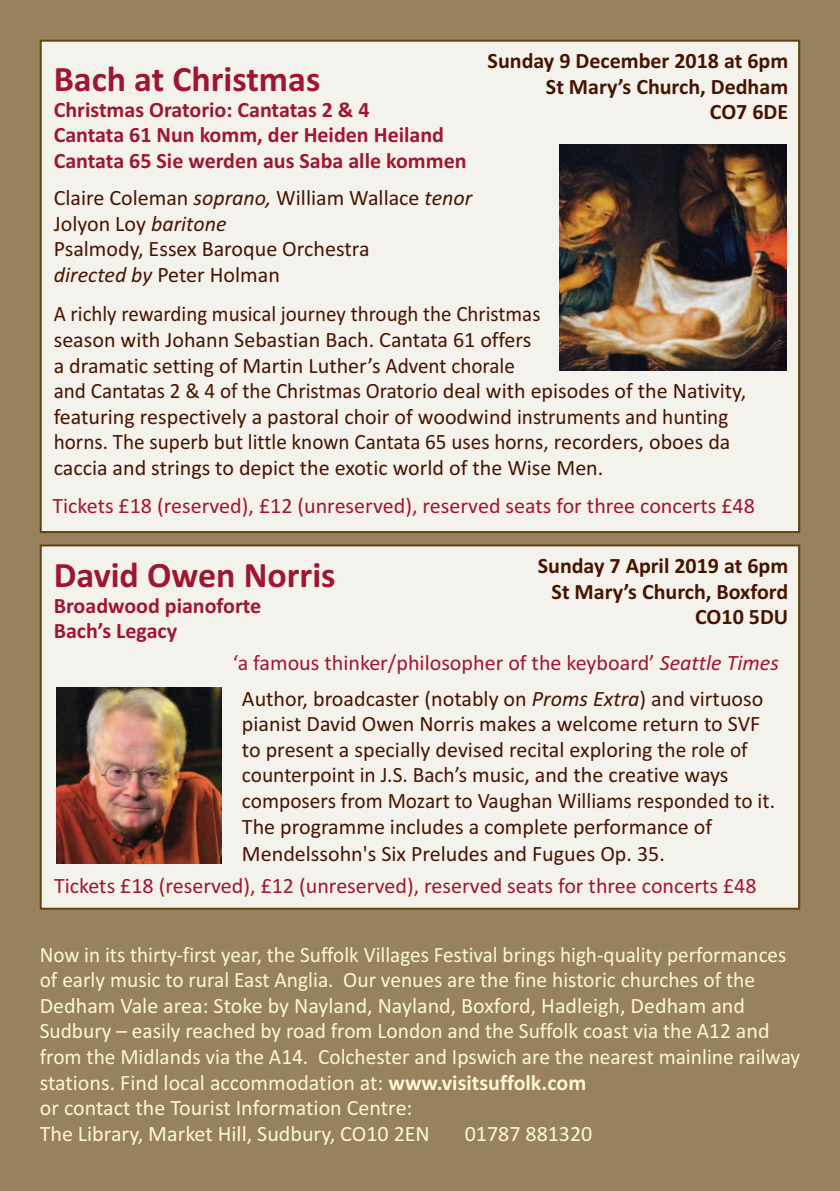
<style>
.page{position:relative;width:840px;height:1191px;background:#fff}
.page>*{position:absolute;margin:0;border:0;box-sizing:border-box;transform-origin:0 0}
.t1{font:700 36px "Calibri";color:#9f1633}
.t2{font:22px/25.6px "Calibri";color:#fef7d7;scale:.96 1}
.t3{font:22px/25.6px "Calibri";color:#471400;scale:.95 1}
.t4{font:22px/26px "Calibri";color:#471400}
.t5{font:22px/35.6px "Calibri";color:#9f1633;text-align:center}
.t6{font:700 22px/25.6px "Calibri";color:#9f1633}
.t7{font:700 22px/25.6px "Calibri";color:#471400;text-align:right}
.t8{font:22px "Calibri";color:#fef7d7}
.s1{font-style:italic}
.s2{color:#471400}
.s3{font-style:italic;color:#471400}
.s4{color:#231f20}
.s5{font-weight:700}
</style>
<div class="page">
<div style="left:0;top:0;width:839px;height:1191px;background:#97825d"></div>
<div style="left:42px;top:42px;width:755px;height:489px;background:#f4f2ec"></div>
<div style="left:42px;top:546px;width:755px;height:361px;background:#f4f2ec"></div>
<div style="left:40px;top:544px;width:759px;height:365px;border:2px solid #604712"></div>
<img style="left:57px;top:687px;width:165px;height:176px">
<img style="left:559px;top:144px;width:226px;height:227px">
<p class="t7" style="left:487px;top:48px;width:302px">Sunday 9 December 2018 at 6pm<br>St Mary’s Church, Dedham<br>CO7 6DE</p>
<h1 class="t1" style="left:54px;top:57px;width:268px">Bach at Christmas</h1>
<p class="t6" style="left:54px;top:96px;width:414px">Christmas Oratorio: Cantatas 2 &amp; 4<br>Cantata 61 Nun komm, der Heiden Heiland<br>Cantata 65 Sie werden aus Saba alle kommen</p>
<p class="t4" style="left:54px;top:184px;width:420px">Claire Coleman <span class="s1">soprano,</span> William Wallace <span class="s1">tenor<br></span>Jolyon Loy <span class="s1">baritone<br></span>Psalmody, Essex Baroque Orchestra<br><span class="s1">directed by</span> Peter Holman</p>
<p class="t3" style="left:54px;top:301px;width:730px">A richly rewarding musical journey through the Christmas<br>season with Johann Sebastian Bach. Cantata 61 offers<br>a dramatic setting of Martin Luther’s Advent chorale<br>and Cantatas 2 &amp; 4 of the Christmas Oratorio deal with episodes of the Nativity, featuring respectively a pastoral choir of woodwind instruments and hunting horns. The superb but little known Cantata 65 uses horns, recorders, oboes da caccia and strings to depict the exotic world of the Wise Men.</p>
<p class="t5" style="left:52px;top:488px;width:703px">Tickets £18 (reserved), £12 (unreserved), reserved seats for three concerts £48</p>
<p class="t7" style="left:537px;top:552px;width:252px">Sunday 7 April 2019 at 6pm<br>St Mary’s Church, Boxford<br>CO10 5DU</p>
<h1 class="t1" style="left:54px;top:553px;width:283px">David Owen Norris</h1>
<p class="t6" style="left:54px;top:592px;width:209px">Broadwood pianoforte<br>Bach’s Legacy</p>
<p class="t5" style="left:233px;top:644px;width:547px">‘a famous thinker/philosopher of the keyboard’ <span class="s1">Seattle Times<br></span><span class="s2">Author, broadcaster (notably on</span> <span class="s3">Proms Extra</span><span class="s2">) and virtuoso</span></p>
<p class="t4" style="left:242px;top:710px;width:534px">pianist David Owen Norris makes a welcome return to SVF to present a specially devised recital exploring the role of counterpoint in J.S. Bach’s music, and the creative ways composers from Mozart to Vaughan Williams responded to it.<br>The programme includes a complete performance of Mendelssohn's Six Preludes and Fugues Op. 35<span class="s4">.</span></p>
<p class="t5" style="left:54px;top:867px;width:703px">Tickets £18 (reserved), £12 (unreserved), reserved seats for three concerts £48</p>
<p class="t2" style="left:40px;top:941px;width:793px">Now in its thirty-first year, the Suffolk Villages Festival brings high-quality performances of early music to rural East Anglia. Our venues are the fine historic churches of the Dedham Vale area: Stoke by Nayland, Nayland, Boxford, Hadleigh, Dedham and Sudbury – easily reached by road from London and the Suffolk coast via the A12 and from the Midlands via the A14. Colchester and Ipswich are the nearest mainline railway stations. Find local accommodation at: <span class="s5">www.visitsuffolk.com<br></span>or contact the Tourist Information Centre:<br>The Library, Market Hill, Sudbury, CO10 2EN</p>
<p class="t8" style="left:464px;top:1120px;width:129px">01787 881320</p>
</div>
